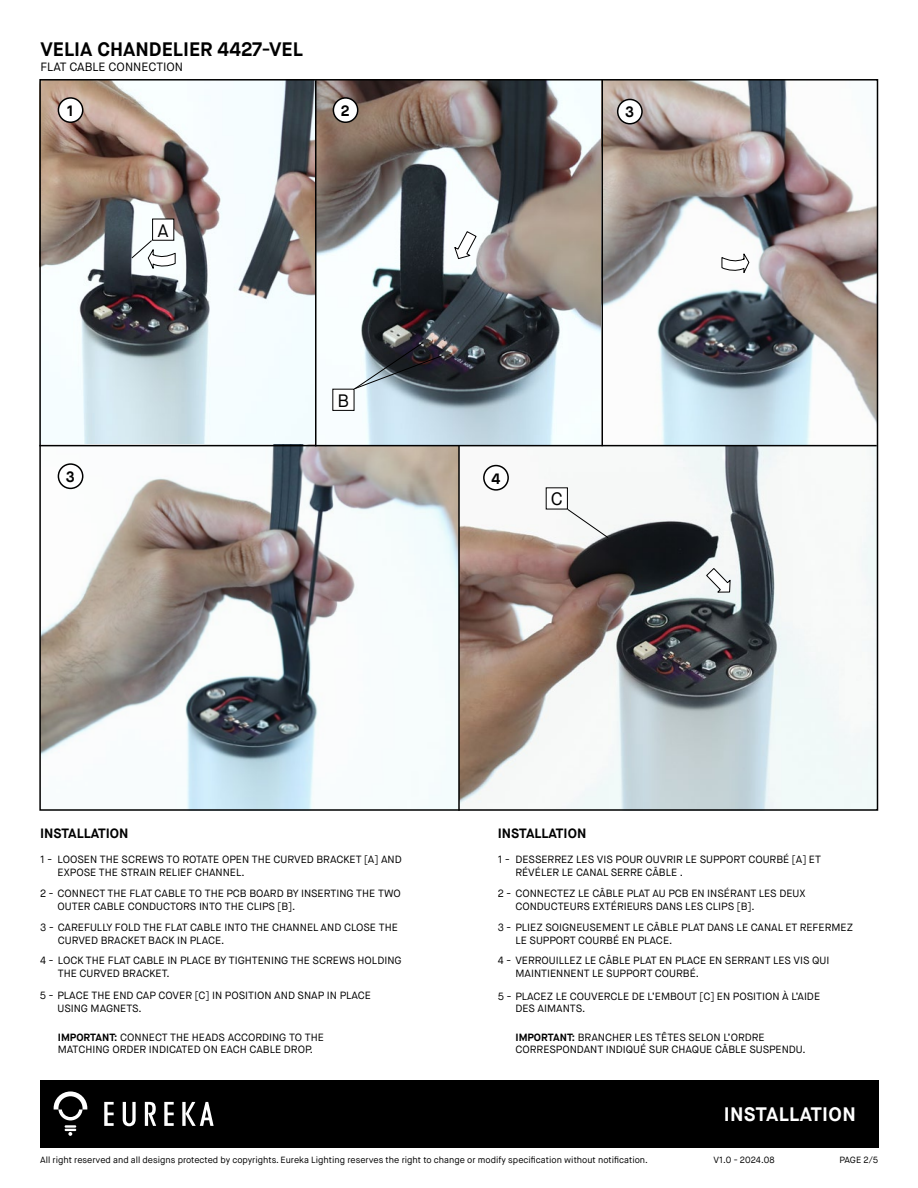
<style>
.page{position:relative;width:918px;height:1188px;background:#fff}
.page>*{position:absolute;margin:0;border:0;box-sizing:border-box;transform-origin:0 0}
.t1{font:700 19.5px "Maison Neue";color:#000}
.t2{font:700 19.5px "Maison Neue";letter-spacing:.02em;color:#fff}
.t3{font:18px "Maison Neue";color:#000}
.t4{font:700 15px "Maison Neue";color:#000}
.t5{font:700 13.5px "Maison Neue";color:#000}
.t6{font:12px "Maison Neue";color:#000}
.t7{font:10.5px/12.6px "Maison Neue";color:#000}
.t8{font:9px "Maison Neue";color:#000}
.s1{font-weight:700}
</style>
<div class="page">
<img style="left:42px;top:82px;width:833px;height:726px">
<svg style="left:609px;top:205px;width:24px;height:34px"></svg>
<svg style="left:706px;top:567px;width:25px;height:26px"></svg>
<svg style="left:721px;top:251px;width:29px;height:25px"></svg>
<svg style="left:454px;top:231px;width:23px;height:29px"></svg>
<div style="left:40px;top:1080px;width:838px;height:68px;background:#000"></div>
<svg style="left:104px;top:1102px;width:10px;height:24px"></svg>
<svg style="left:164px;top:1102px;width:10px;height:24px"></svg>
<svg style="left:145px;top:1102px;width:11px;height:24px"></svg>
<svg style="left:123px;top:1102px;width:13px;height:24px"></svg>
<svg style="left:182px;top:1102px;width:32px;height:24px"></svg>
<svg style="left:54px;top:1091px;width:33px;height:45px"></svg>
<hr style="left:39px;top:445px;width:838px;height:1px;background:#000">
<div style="left:333px;top:98px;width:25px;height:24px;background:#fff;border-radius:12px"></div>
<div style="left:333px;top:97px;width:25px;height:26px;border:2px solid #000;border-radius:12px"></div>
<div style="left:58px;top:98px;width:25px;height:24px;background:#fff;border-radius:12px"></div>
<div style="left:58px;top:97px;width:25px;height:26px;border:2px solid #000;border-radius:12px"></div>
<div style="left:58px;top:464px;width:25px;height:24px;background:#fff;border-radius:12px"></div>
<div style="left:58px;top:463px;width:25px;height:26px;border:2px solid #000;border-radius:12px"></div>
<hr style="left:458px;top:445px;width:2px;height:366px;background:#000">
<div style="left:484px;top:466px;width:24px;height:24px;background:#fff;border-radius:12px"></div>
<div style="left:483px;top:465px;width:26px;height:26px;border:2px solid #000;border-radius:12px"></div>
<div style="left:153px;top:219px;width:21px;height:21px;background:#fff"></div>
<svg style="left:131px;top:240px;width:45px;height:32px"></svg>
<div style="left:333px;top:389px;width:21px;height:21px;background:#fff"></div>
<svg style="left:354px;top:342px;width:89px;height:47px;background:#5d636a"></svg>
<div style="left:546px;top:488px;width:21px;height:21px;background:#fff"></div>
<svg style="left:567px;top:509px;width:42px;height:29px"></svg>
<hr style="left:315px;top:80px;width:1px;height:366px;background:#000">
<hr style="left:602px;top:80px;width:1px;height:366px;background:#000">
<div style="left:618px;top:99px;width:24px;height:25px;background:#fff;border-radius:12px"></div>
<div style="left:617px;top:99px;width:26px;height:26px;border:2px solid #000;border-radius:12px"></div>
<h1 class="t1" style="left:40px;top:36px;width:264px">VELIA CHANDELIER 4427-VEL</h1>
<p class="t6" style="left:40px;top:60px;width:144px">FLAT CABLE CONNECTION</p>
<h3 class="t4" style="left:67px;top:101px;width:9px">1</h3>
<h3 class="t4" style="left:341px;top:101px;width:10px">2</h3>
<h2 class="t3" style="left:158px;top:219px;width:13px">A</h2>
<h3 class="t4" style="left:66px;top:467px;width:10px">3</h3>
<p class="t5" style="left:40px;top:824px;width:90px">INSTALLATION</p>
<h2 class="t3" style="left:338px;top:389px;width:13px">B</h2>
<h3 class="t4" style="left:625px;top:103px;width:10px">3</h3>
<h3 class="t4" style="left:491px;top:469px;width:10px">4</h3>
<h2 class="t3" style="left:551px;top:488px;width:14px">C</h2>
<p class="t5" style="left:498px;top:824px;width:90px">INSTALLATION</p>
<p class="t7" style="left:58px;top:854px;width:346px;text-indent:-18px">1 - LOOSEN THE SCREWS TO ROTATE OPEN THE CURVED BRACKET [A] AND<br>EXPOSE THE STRAIN RELIEF CHANNEL.</p>
<p class="t7" style="left:515px;top:854px;width:307px;text-indent:-18px">1 - DESSERREZ LES VIS POUR OUVRIR LE SUPPORT COURBÉ [A] ET<br>RÉVÉLER LE CANAL SERRE CÂBLE .</p>
<p class="t7" style="left:58px;top:888px;width:345px;text-indent:-18px">2 - CONNECT THE FLAT CABLE TO THE PCB BOARD BY INSERTING THE TWO<br>OUTER CABLE CONDUCTORS INTO THE CLIPS [B].</p>
<p class="t7" style="left:58px;top:921px;width:342px;text-indent:-18px">3 - CAREFULLY FOLD THE FLAT CABLE INTO THE CHANNEL AND CLOSE THE<br>CURVED BRACKET BACK IN PLACE.</p>
<p class="t7" style="left:515px;top:888px;width:292px;text-indent:-18px">2 - CONNECTEZ LE CÂBLE PLAT AU PCB EN INSÉRANT LES DEUX<br>CONDUCTEURS EXTÉRIEURS DANS LES CLIPS [B].</p>
<p class="t7" style="left:515px;top:922px;width:339px;text-indent:-18px">3 - PLIEZ SOIGNEUSEMENT LE CÂBLE PLAT DANS LE CANAL ET REFERMEZ<br>LE SUPPORT COURBÉ EN PLACE.</p>
<p class="t7" style="left:58px;top:955px;width:345px;text-indent:-18px">4 - LOCK THE FLAT CABLE IN PLACE BY TIGHTENING THE SCREWS HOLDING<br>THE CURVED BRACKET.</p>
<p class="t7" style="left:57px;top:990px;width:315px;text-indent:-18px">5 - PLACE THE END CAP COVER [C] IN POSITION AND SNAP IN PLACE<br>USING MAGNETS.</p>
<p class="t7" style="left:515px;top:955px;width:316px;text-indent:-18px">4 - VERROUILLEZ LE CÂBLE PLAT EN PLACE EN SERRANT LES VIS QUI<br>MAINTIENNENT LE SUPPORT COURBÉ.</p>
<p class="t7" style="left:515px;top:990px;width:306px;text-indent:-18px">5 - PLACEZ LE COUVERCLE DE L’EMBOUT [C] EN POSITION À L’AIDE<br>DES AIMANTS.</p>
<p class="t7" style="left:58px;top:1031px;width:268px"><span class="s1">IMPORTANT:</span> CONNECT THE HEADS ACCORDING TO THE<br>MATCHING ORDER INDICATED ON EACH CABLE DROP.</p>
<p class="t7" style="left:515px;top:1031px;width:292px"><span class="s1">IMPORTANT:</span> BRANCHER LES TÊTES SELON L’ORDRE<br>CORRESPONDANT INDIQUÉ SUR CHAQUE CÂBLE SUSPENDU.</p>
<h1 class="t2" style="left:724px;top:1102px;width:134px">INSTALLATION</h1>
<p class="t8" style="left:40px;top:1154px;width:609px">All right reserved and all designs protected by copyrights. Eureka Lighting reserves the right to change or modify specification without notification.</p>
<p class="t8" style="left:713px;top:1154px;width:63px">V1.0 - 2024.08</p>
<p class="t8" style="left:839px;top:1154px;width:40px">PAGE 2/5</p>
</div>
